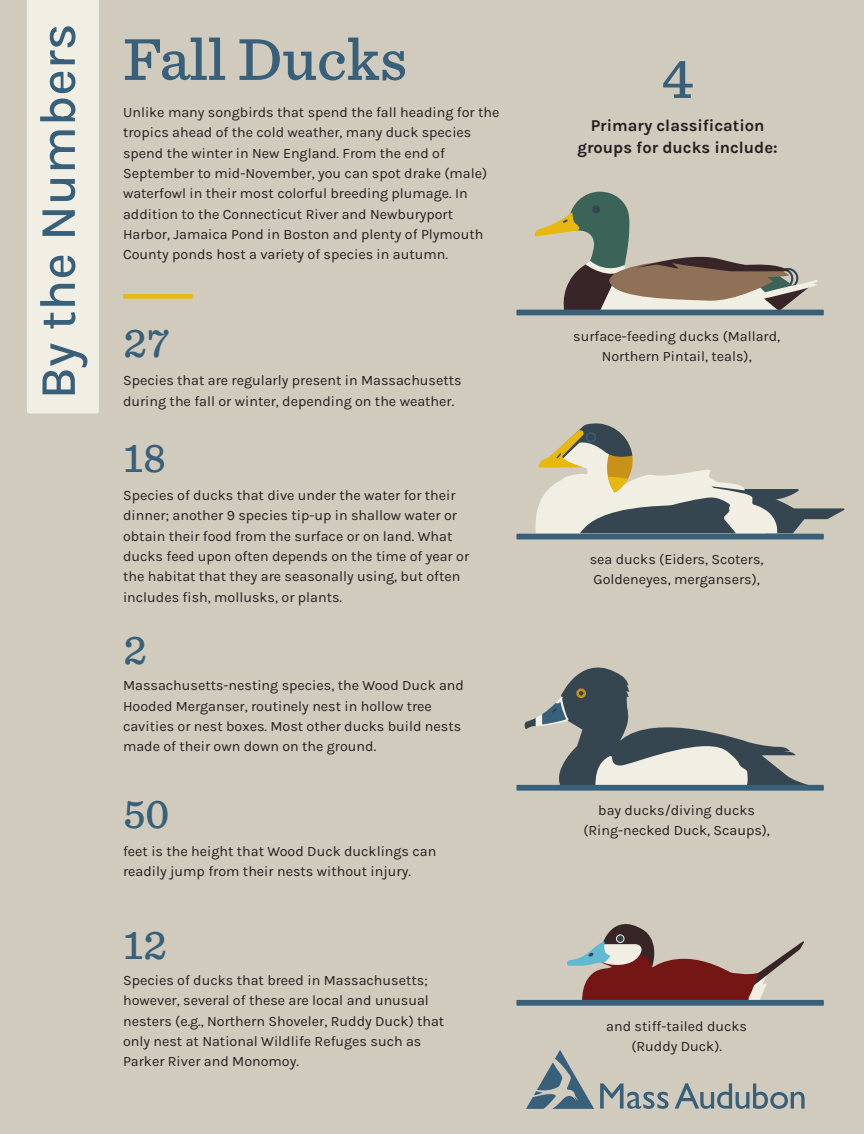
<style>
.page{position:relative;width:864px;height:1134px;background:#d0cbbd}
.page>*{position:absolute;margin:0;border:0;box-sizing:border-box;transform-origin:0 0}
.t1{font:500 61.65px "Sentinel";color:#38607a}
.t2{font:500 57.15px "Sentinel";color:#38607a}
.t3{font:500 42.15px "Sentinel";color:#38607a}
.t4{font:700 16.5px/22.5px "Karla";color:#231f20;text-align:center}
.t5{font:14.25px/20.2px "Karla";color:#231f20}
</style>
<div class="page">
<svg style="left:27px;top:0;width:72px;height:413px;background:#d9dcd5"></svg>
<div style="left:123px;top:294px;width:70px;height:5px;background:#e8b80e"></div>
<svg style="left:534px;top:192px;width:284px;height:118px"></svg>
<svg style="left:535px;top:423px;width:310px;height:110px"></svg>
<div style="left:516px;top:534px;width:308px;height:5px;background:#38607a"></div>
<div style="left:516px;top:310px;width:308px;height:5px;background:#38607a"></div>
<svg style="left:523px;top:667px;width:286px;height:118px"></svg>
<div style="left:516px;top:785px;width:308px;height:6px;background:#38607a"></div>
<svg style="left:566px;top:924px;width:238px;height:76px"></svg>
<div style="left:516px;top:1000px;width:308px;height:6px;background:#38607a"></div>
<svg style="left:526px;top:1050px;width:68px;height:59px"></svg>
<svg style="left:600px;top:1083px;width:69px;height:26px"></svg>
<svg style="left:675px;top:1083px;width:130px;height:26px"></svg>
<p class="t1" style="left:123px;top:12px;width:285px">Fall Ducks</p>
<p class="t5" style="left:123px;top:102px;width:378px">Unlike many songbirds that spend the fall heading for the tropics ahead of the cold weather, many duck species spend the winter in New England. From the end of September to mid-November, you can spot drake (male) waterfowl in their most colorful breeding plumage. In addition to the Connecticut River and Newburyport Harbor, Jamaica Pond in Boston and plenty of Plymouth County ponds host a variety of species in autumn.</p>
<p class="t3" style="left:123px;top:311px;width:47px">27</p>
<p class="t5" style="left:123px;top:370px;width:340px">Species that are regularly present in Massachusetts during the fall or winter, depending on the weather.</p>
<p class="t3" style="left:123px;top:426px;width:44px">18</p>
<p class="t5" style="left:123px;top:485px;width:348px">Species of ducks that dive under the water for their dinner; another 9 species tip-up in shallow water or obtain their food from the surface or on land. What ducks feed upon often depends on the time of year or the habitat that they are seasonally using, but often includes fish, mollusks, or plants.</p>
<p class="t3" style="left:123px;top:617px;width:25px">2</p>
<p class="t5" style="left:123px;top:675px;width:342px">Massachusetts-nesting species, the Wood Duck and Hooded Merganser, routinely nest in hollow tree cavities or nest boxes. Most other ducks build nests made of their own down on the ground.</p>
<p class="t3" style="left:123px;top:782px;width:48px">50</p>
<p class="t5" style="left:123px;top:840px;width:315px">feet is the height that Wood Duck ducklings can readily jump from their nests without injury.</p>
<p class="t3" style="left:123px;top:913px;width:45px">12</p>
<p class="t5" style="left:123px;top:970px;width:323px">Species of ducks that breed in Massachusetts; however, several of these are local and unusual nesters (e.g., Northern Shoveler, Ruddy Duck) that only nest at National Wildlife Refuges such as Parker River and Monomoy.</p>
<p class="t2" style="left:661px;top:35px;width:34px">4</p>
<p class="t4" style="left:577px;top:114px;width:202px">Primary classification groups for ducks include:</p>
<p class="t5" style="left:573px;top:325px;width:208px;text-align:center">surface-feeding ducks (Mallard,<br>Northern Pintail, teals),</p>
<p class="t5" style="left:590px;top:549px;width:175px">sea ducks (Eiders, Scoters,<br>Goldeneyes, mergansers),</p>
<p class="t5" style="left:583px;top:799px;width:188px;text-align:center">bay ducks/diving ducks (Ring-necked Duck, Scaups),</p>
<p class="t5" style="left:606px;top:1015px;width:142px;text-align:center">and stiff-tailed ducks (Ruddy Duck).</p>
</div>
